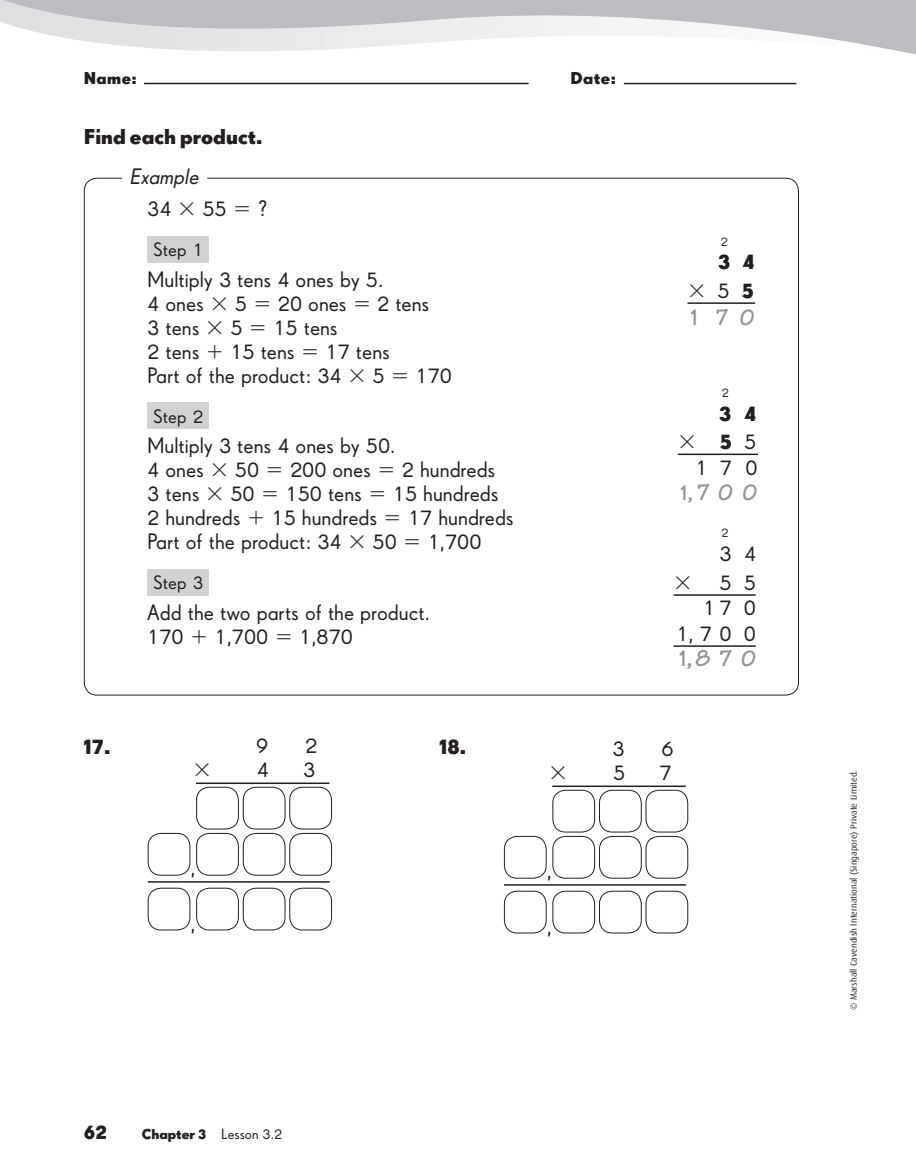
<style>
.page{position:relative;width:916px;height:1172px;background:#fff}
.page>*{position:absolute;margin:0;border:0;box-sizing:border-box;transform-origin:0 0}
.t1{font:700 24px "Tekton";color:#939598}
.t2{font:22.5px/24px "Drescher Grotesk MC";color:#231f20}
.t3{font:22.5px "Drescher Grotesk MC Bold";color:#231f20}
.t4{font:22.5px/28.5px "Drescher Grotesk BT";color:#231f20;text-align:right}
.t5{font:italic 22.5px/32.1px "Drescher Grotesk MC";color:#231f20}
.t6{font:22.5px "Mathematical Pi 1";color:#231f20}
.t7{font:700 22.5px "Drescher Grotesk BT";color:#231f20}
.t8{font:700 21px "Drescher Grotesk BT";color:#231f20}
.t9{font:19.5px "Drescher Grotesk MC";color:#231f20}
.t10{font:18px "Drescher Grotesk MC Bold";letter-spacing:.025em;color:#231f20}
.t11{font:15px "Drescher Grotesk MC";color:#231f20}
.t12{font:13.05px "Drescher Grotesk MC";color:#231f20}
.t13{font:9px "Dax";color:#231f20}
.s1{font-style:normal}
.s2{font-family:"Mathematical Pi 1";font-style:normal}
.s3{font-family:"Mathematical Pi 1"}
.s4{font-family:"Drescher Grotesk BT"}
.s5{font-family:"Drescher Grotesk BT";font-weight:700}
.s6{font-size:22.5px}
.s7{font-family:"Drescher Grotesk MC Bold"}
</style>
<div class="page">
<hr style="left:144px;top:83px;width:385px;height:1px;background:#231f20">
<hr style="left:624px;top:83px;width:172px;height:1px;background:#231f20">
<svg style="left:0;top:0;width:916px;height:55px"></svg>
<div style="left:147px;top:236px;width:62px;height:27px;background:#d1d2d4"></div>
<div style="left:147px;top:402px;width:62px;height:27px;background:#d1d2d4"></div>
<div style="left:147px;top:569px;width:62px;height:27px;background:#d1d2d4"></div>
<hr style="left:687px;top:302px;width:68px;height:2px;background:#231f20">
<hr style="left:678px;top:453px;width:80px;height:2px;background:#231f20">
<hr style="left:674px;top:594px;width:82px;height:1px;background:#231f20">
<hr style="left:674px;top:645px;width:82px;height:1px;background:#231f20">
<hr style="left:196px;top:782px;width:133px;height:1px;background:#231f20">
<hr style="left:148px;top:880px;width:182px;height:2px;background:#231f20">
<div style="left:148px;top:832px;width:42px;height:43px;border:1px solid #231f20;border-radius:13px"></div>
<div style="left:148px;top:887px;width:42px;height:43px;border:1px solid #231f20;border-radius:13px"></div>
<div style="left:196px;top:786px;width:43px;height:43px;border:1px solid #231f20;border-radius:13px"></div>
<div style="left:196px;top:832px;width:43px;height:43px;border:1px solid #231f20;border-radius:13px"></div>
<div style="left:196px;top:887px;width:43px;height:43px;border:1px solid #231f20;border-radius:13px"></div>
<div style="left:243px;top:786px;width:42px;height:43px;border:1px solid #231f20;border-radius:13px"></div>
<div style="left:243px;top:832px;width:42px;height:43px;border:1px solid #231f20;border-radius:13px"></div>
<div style="left:243px;top:887px;width:42px;height:43px;border:1px solid #231f20;border-radius:13px"></div>
<div style="left:289px;top:786px;width:43px;height:43px;border:1px solid #231f20;border-radius:13px"></div>
<div style="left:289px;top:832px;width:43px;height:43px;border:1px solid #231f20;border-radius:13px"></div>
<div style="left:289px;top:887px;width:43px;height:43px;border:1px solid #231f20;border-radius:13px"></div>
<hr style="left:552px;top:785px;width:134px;height:1px;background:#231f20">
<hr style="left:504px;top:883px;width:182px;height:2px;background:#231f20">
<div style="left:504px;top:835px;width:43px;height:43px;border:1px solid #231f20;border-radius:13px"></div>
<div style="left:504px;top:890px;width:43px;height:43px;border:1px solid #231f20;border-radius:13px"></div>
<div style="left:552px;top:789px;width:43px;height:43px;border:1px solid #231f20;border-radius:13px"></div>
<div style="left:552px;top:835px;width:43px;height:43px;border:1px solid #231f20;border-radius:13px"></div>
<div style="left:552px;top:890px;width:43px;height:43px;border:1px solid #231f20;border-radius:13px"></div>
<div style="left:599px;top:789px;width:43px;height:43px;border:1px solid #231f20;border-radius:13px"></div>
<div style="left:599px;top:835px;width:43px;height:43px;border:1px solid #231f20;border-radius:13px"></div>
<div style="left:599px;top:890px;width:43px;height:43px;border:1px solid #231f20;border-radius:13px"></div>
<div style="left:646px;top:789px;width:42px;height:43px;border:1px solid #231f20;border-radius:13px"></div>
<div style="left:646px;top:835px;width:42px;height:43px;border:1px solid #231f20;border-radius:13px"></div>
<div style="left:646px;top:890px;width:42px;height:43px;border:1px solid #231f20;border-radius:13px"></div>
<p class="t10" style="left:84px;top:67px;width:54px">Name:</p>
<p class="t10" style="left:570px;top:67px;width:47px">Date:</p>
<p class="t3" style="left:84px;top:123px;width:180px">Find each product.</p>
<p class="t5" style="left:147px;top:161px;width:123px;text-indent:-18px">Example<br><span class="s1">34</span> <span class="s2">3</span> <span class="s1">55</span> <span class="s2">5</span> <span class="s1">?</span></p>
<p class="t9" style="left:153px;top:238px;width:52px">Step 1</p>
<p class="t2" style="left:147px;top:267px;width:306px">Multiply 3 tens 4 ones by 5.<br>4 ones <span class="s3">3</span> 5 <span class="s3">5</span> 20 ones <span class="s3">5</span> 2 tens<br>3 tens <span class="s3">3</span> 5 <span class="s3">5</span> 15 tens<br>2 tens <span class="s3">1</span> 15 tens <span class="s3">5</span> 17 tens<br>Part of the product: 34 <span class="s3">3</span> 5 <span class="s3">5</span> 170</p>
<p class="t9" style="left:153px;top:405px;width:52px">Step 2</p>
<p class="t2" style="left:147px;top:434px;width:368px">Multiply 3 tens 4 ones by 50.<br>4 ones <span class="s3">3</span> 50 <span class="s3">5</span> 200 ones <span class="s3">5</span> 2 hundreds<br>3 tens <span class="s3">3</span> 50 <span class="s3">5</span> 150 tens <span class="s3">5</span> 15 hundreds<br>2 hundreds <span class="s3">1</span> 15 hundreds <span class="s3">5</span> 17 hundreds<br>Part of the product: 34 <span class="s3">3</span> 50 <span class="s3">5</span> 1,700</p>
<p class="t9" style="left:153px;top:571px;width:52px">Step 3</p>
<p class="t2" style="left:147px;top:600px;width:284px">Add the two parts of the product.<br>170 <span class="s3">1</span> 1,700 <span class="s3">5</span> 1,870</p>
<p class="t12" style="left:721px;top:234px;width:9px">2</p>
<p class="t7" style="left:718px;top:248px;width:38px">3 4</p>
<p class="t6" style="left:687px;top:280px;width:68px">3 <span class="s4">5</span> <span class="s5">5</span></p>
<p class="t1" style="left:690px;top:302px;width:66px">1 7 0</p>
<p class="t12" style="left:722px;top:385px;width:9px">2</p>
<p class="t7" style="left:719px;top:399px;width:39px">3 4</p>
<p class="t6" style="left:678px;top:431px;width:80px">3 <span class="s5">5</span> <span class="s4">5</span></p>
<p class="t4" style="left:696px;top:453px;width:64px">1 7 0</p>
<p class="t1" style="left:681px;top:477px;width:78px"><span class="s6">1,</span> 7 0 0</p>
<p class="t12" style="left:721px;top:525px;width:9px">2</p>
<p class="t4" style="left:674px;top:539px;width:84px">3 4<br><span class="s3">3</span> 5 5</p>
<p class="t4" style="left:676px;top:595px;width:81px;line-height:25.5px">1 7 0<br>1, 7 0 0</p>
<p class="t1" style="left:679px;top:643px;width:78px">1, 8 7 0</p>
<p class="t3" style="left:84px;top:732px;width:28px">17.</p>
<p class="t2" style="left:256px;top:733px;width:14px">9</p>
<p class="t2" style="left:305px;top:733px;width:14px">2</p>
<p class="t6" style="left:193px;top:759px;width:20px">3</p>
<p class="t2" style="left:257px;top:757px;width:14px">4</p>
<p class="t2" style="left:303px;top:757px;width:14px">3</p>
<p class="t2" style="left:190px;top:855px;width:7px">,</p>
<p class="t2" style="left:190px;top:911px;width:7px">,</p>
<p class="t8" style="left:84px;top:1119px;width:24px">62</p>
<p class="t11" style="left:142px;top:1125px;width:142px"><span class="s7">Chapter 3</span> Lesson 3.2</p>
<p class="t3" style="left:439px;top:732px;width:28px">18.</p>
<p class="t2" style="left:612px;top:736px;width:14px">3</p>
<p class="t2" style="left:661px;top:736px;width:14px">6</p>
<p class="t6" style="left:549px;top:762px;width:20px">3</p>
<p class="t2" style="left:613px;top:760px;width:14px">5</p>
<p class="t2" style="left:660px;top:760px;width:14px">7</p>
<p class="t2" style="left:547px;top:858px;width:7px">,</p>
<p class="t2" style="left:547px;top:914px;width:7px">,</p>
<p class="t13" style="left:849px;top:1009px;width:241px;rotate:-90deg">© Marshall Cavendish International (Singapore) Private Limited.</p>
</div>
